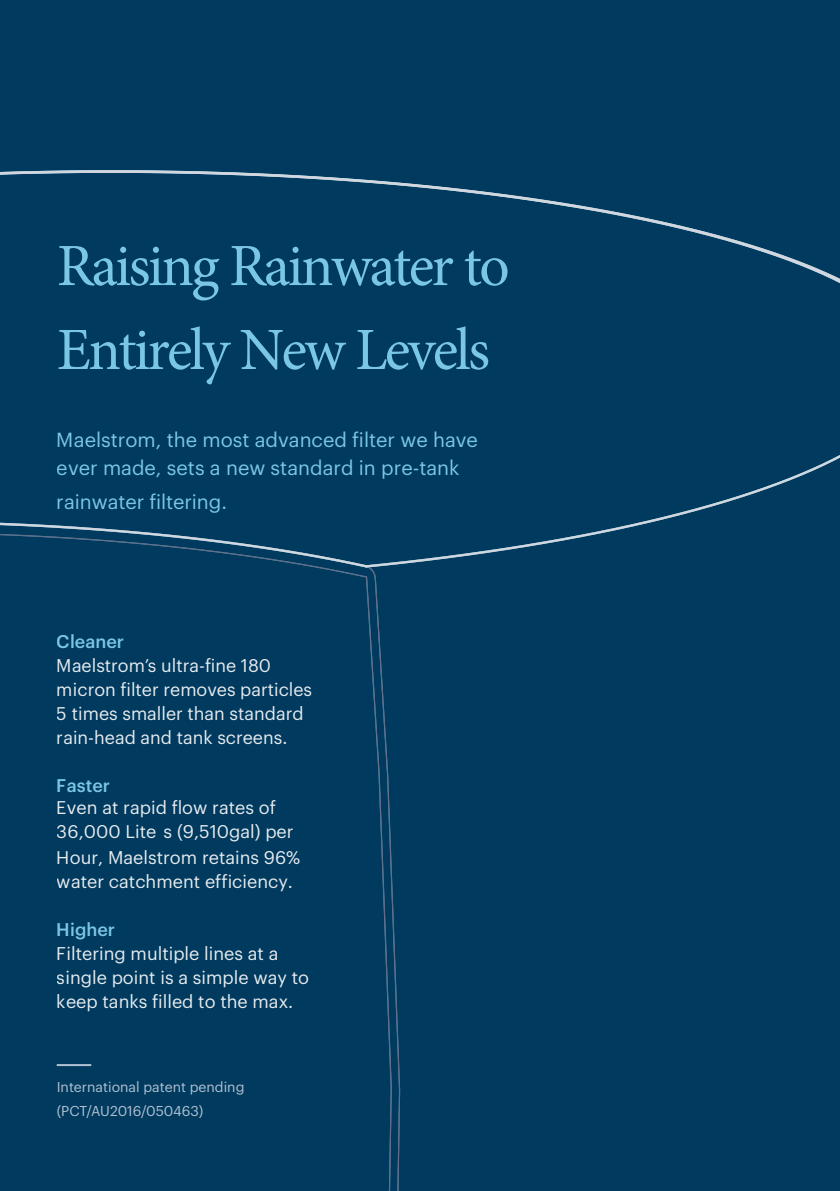
<style>
.page{position:relative;width:840px;height:1191px;background:#fff}
.page>*{position:absolute;margin:0;border:0;box-sizing:border-box;transform-origin:0 0}
.t1{font:60px/83.8px "Minion Pro";letter-spacing:-.045em;color:#88d6f5}
.t2{font:20px/27.8px "Graphik LCG";color:#88d6f5}
.t3{font:18px/24px "Graphik LCG";color:#fff}
.t4{font:500 18px "Graphik LCG";color:#88d6f5}
.Proof_Points{font:14px/24px "Graphik LCG";color:#b2c1d3}
</style>
<div class="page">
<div style="left:0;top:0;width:839px;height:1191px;background:#003a5e"></div>
<svg style="left:400px;top:455px;width:439px;height:109px"></svg>
<svg style="left:0;top:522px;width:400px;height:669px"></svg>
<svg style="left:0;top:170px;width:839px;height:113px"></svg>
<hr style="left:57px;top:1064px;width:34px;height:2px;background:#b2c1d3">
<h1 class="t1" style="left:57px;top:224px;width:454px">Raising Rainwater to<br>Entirely New Levels</h1>
<p class="t2" style="left:57px;top:424px;width:422px">Maelstrom, the most advanced filter we have ever made, sets a new standard in pre-tank</p>
<p class="t2" style="left:57px;top:486px;width:172px">rainwater filtering.</p>
<p class="t4" style="left:57px;top:627px;width:69px">Cleaner</p>
<p class="t3" style="left:57px;top:651px;width:257px">Maelstrom’s ultra-fine 180 micron filter removes particles<br>5 times smaller than standard rain-head and tank screens.</p>
<p class="t4" style="left:57px;top:771px;width:55px">Faster</p>
<p class="t3" style="left:57px;top:793px;width:245px;line-height:24.6px">Even at rapid flow rates of<br>36,000 Lite s (9,510gal) per<br>Hour, Maelstrom retains 96% water catchment efficiency.</p>
<p class="t4" style="left:57px;top:915px;width:60px">Higher</p>
<p class="t3" style="left:57px;top:939px;width:254px">Filtering multiple lines at a single point is a simple way to keep tanks filled to the max.</p>
<p class="Proof_Points" style="left:57px;top:1073px;width:189px">International patent pending (PCT/AU2016/050463)</p>
</div>
